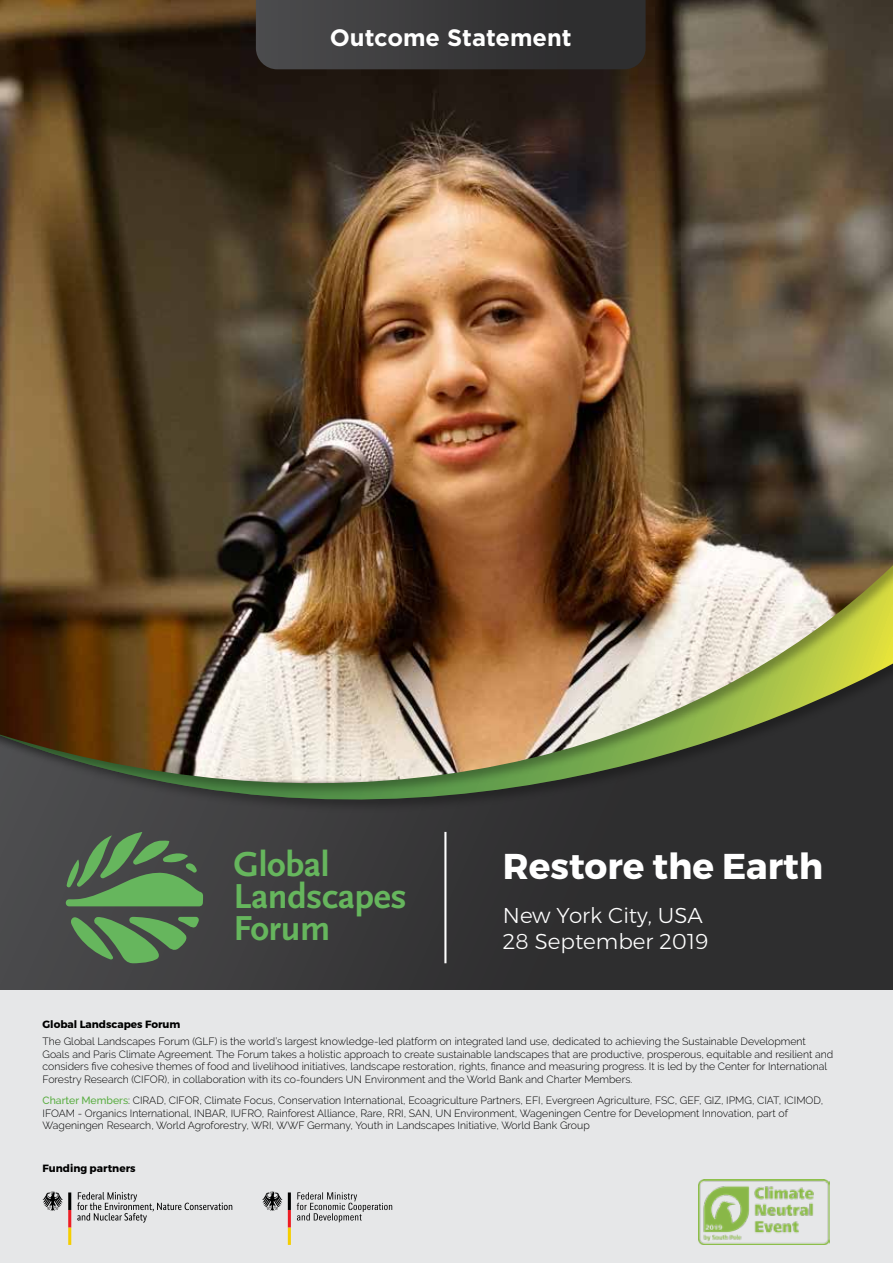
<style>
.page{position:relative;width:893px;height:1263px;background:#fff}
.page>*{position:absolute;margin:0;border:0;box-sizing:border-box;transform-origin:0 0}
.t1{font:700 36.15px/32px "Scala Sans Pro";letter-spacing:-.01em;color:#66b65d}
.t2{font:700 35.85px "Montserrat";color:#fff}
.t3{font:700 23.7px "Gotham";color:#fff}
.t4{font:300 21.45px/25.8px "Montserrat";color:#fff}
.t5{font:300 10.5px/12.6px "Raleway";color:#000}
.t6{font:700 10.5px "Montserrat";color:#000}
.s1{font-weight:500;color:#59ad41}
</style>
<div class="page">
<div style="left:0;top:631px;width:893px;height:365px;background:linear-gradient(to right,#464648,#272728)"></div>
<svg style="left:70px;top:952px;width:129px;height:11px"></svg>
<hr style="left:444px;top:832px;width:2px;height:131px;background:#fff">
<div style="left:0;top:991px;width:893px;height:272px;background:#e6e7e8"></div>
<svg style="left:0;top:843px;width:893px;height:109px;background:#3a403b"></svg>
<img style="left:0;top:0;width:893px;height:843px">
<svg style="left:256px;top:0;width:390px;height:69px;background:#39393a"></svg>
<img style="left:698px;top:1180px;width:131px;height:65px">
<svg style="left:262px;top:1192px;width:29px;height:53px"></svg>
<svg style="left:297px;top:1192px;width:95px;height:30px"></svg>
<svg style="left:77px;top:1192px;width:155px;height:30px"></svg>
<svg style="left:43px;top:1192px;width:28px;height:53px"></svg>
<h3 class="t3" style="left:330px;top:22px;width:243px">Outcome Statement</h3>
<h1 class="t1" style="left:234px;top:848px;width:175px">Global<br>Landscapes<br>Forum</h1>
<h2 class="t2" style="left:503px;top:838px;width:322px">Restore the Earth</h2>
<h3 class="t4" style="left:503px;top:902px;width:207px">New York City, USA<br>28 September 2019</h3>
<p class="t6" style="left:43px;top:1016px;width:139px">Global Landscapes Forum</p>
<p class="t5" style="left:43px;top:1035px;width:792px">The Global Landscapes Forum (GLF) is the world’s largest knowledge-led platform on integrated land use, dedicated to achieving the Sustainable Development Goals and Paris Climate Agreement. The Forum takes a holistic approach to create sustainable landscapes that are productive, prosperous, equitable and resilient and considers five cohesive themes of food and livelihood initiatives, landscape restoration, rights, finance and measuring progress. It is led by the Center for International Forestry Research (CIFOR), in collaboration with its co-founders UN Environment and the World Bank and Charter Members.</p>
<p class="t5" style="left:43px;top:1094px;width:782px"><span class="s1">Charter Members</span>: CIRAD, CIFOR, Climate Focus, Conservation International, Ecoagriculture Partners, EFI, Evergreen Agriculture, FSC, GEF, GIZ, IPMG, CIAT, ICIMOD,<br>IFOAM - Organics International, INBAR, IUFRO, Rainforest Alliance, Rare, RRI, SAN, UN Environment, Wageningen Centre for Development Innovation, part of<br>Wageningen Research, World Agroforestry, WRI, WWF Germany, Youth in Landscapes Initiative, World Bank Group</p>
<p class="t6" style="left:43px;top:1160px;width:95px">Funding partners</p>
</div>
